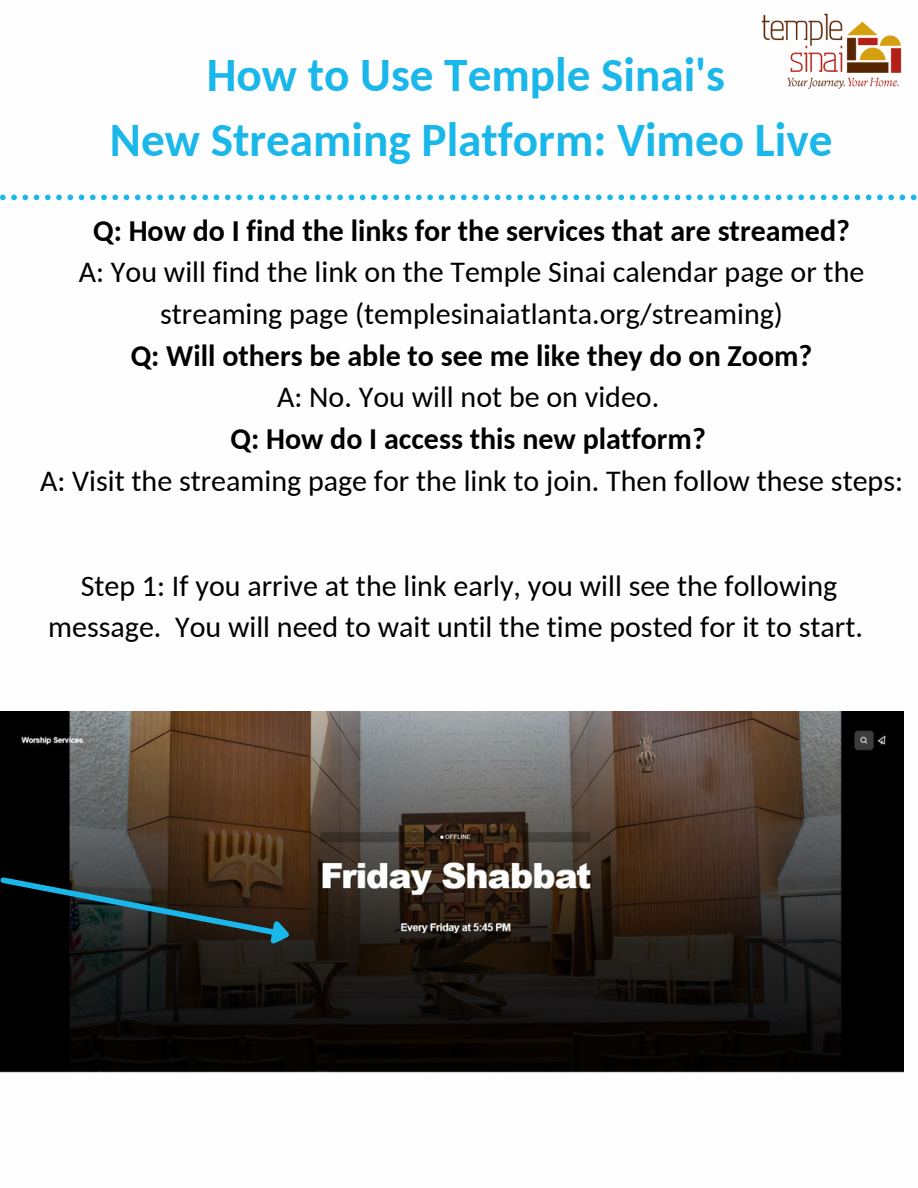
<style>
.page{position:relative;width:918px;height:1188px;background:#fff}
.page>*{position:absolute;margin:0;border:0;box-sizing:border-box;transform-origin:0 0}
.t1{font:700 47.25px "Carlito";color:#1ab7ea}
.t2{font:30px/41.7px "Carlito";color:#000;text-align:center}
.t3{font:700 30px "Carlito";color:#000}
</style>
<div class="page">
<svg style="left:0;top:195px;width:917px;height:5px"></svg>
<img style="left:761px;top:13px;width:141px;height:76px">
<img style="left:0;top:711px;width:903px;height:361px">
<svg style="left:0;top:874px;width:298px;height:82px;background:#1f2625"></svg>
<p class="t1" style="left:207px;top:55px;width:520px">How to Use Temple Sinai's</p>
<p class="t1" style="left:110px;top:120px;width:724px">New Streaming Platform: Vimeo Live</p>
<p class="t3" style="left:93px;top:218px;width:758px">Q: How do I find the links for the services that are streamed?</p>
<p class="t2" style="left:79px;top:254px;width:787px">A: You will find the link on the Temple Sinai calendar page or the streaming page (templesinaiatlanta.org/streaming)</p>
<p class="t3" style="left:131px;top:343px;width:683px">Q: Will others be able to see me like they do on Zoom?</p>
<p class="t2" style="left:277px;top:379px;width:384px">A: No. You will not be on video.</p>
<p class="t3" style="left:231px;top:426px;width:477px">Q: How do I access this new platform?</p>
<p class="t2" style="left:40px;top:462px;width:865px">A: Visit the streaming page for the link to join. Then follow these steps:</p>
<p class="t2" style="left:48px;top:568px;width:816px">Step 1: If you arrive at the link early, you will see the following message. You will need to wait until the time posted for it to start.</p>
</div>
